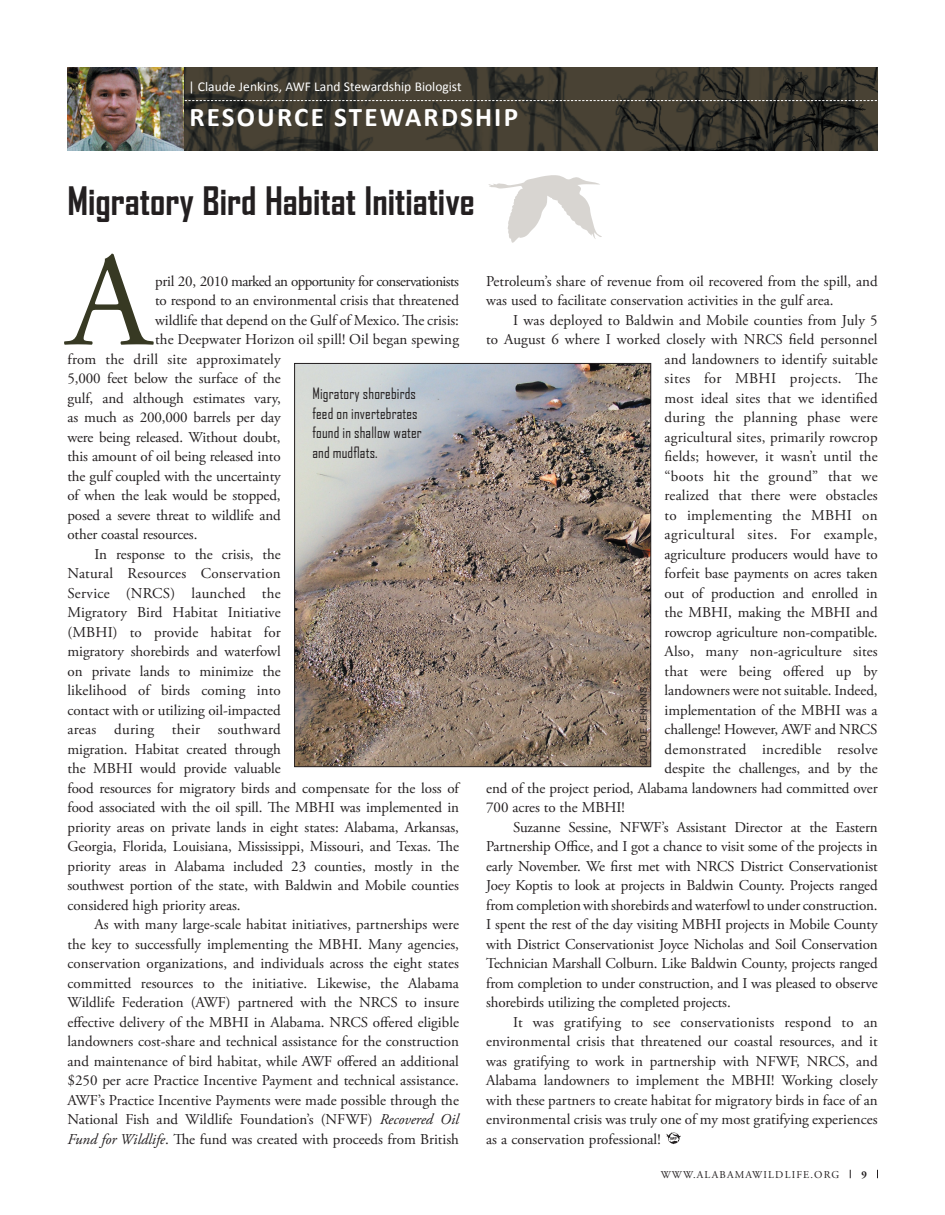
<style>
.page{position:relative;width:945px;height:1215px;background:#fff}
.page>*{position:absolute;margin:0;border:0;box-sizing:border-box;transform-origin:0 0}
.t1{font:134.25px "Adobe Garamond Pro";color:#373923}
.t2{font:700 37.5px "Agency FB";color:#231f20}
.t3{font:700 27px "Calibri";letter-spacing:.08em;color:#fff}
.t4{font:15px/19.5px "Adobe Garamond Pro";letter-spacing:-.005em;color:#231f20}
.t5{font:15px "Adobe Garamond Pro";letter-spacing:.015em;color:#231f20}
.t6{font:15px "Adobe Garamond Pro";letter-spacing:.02em;color:#231f20}
.t7{font:15px/19.5px "Agency FB";letter-spacing:.01em;color:#231f20}
.t8{font:15px "Adobe Garamond Pro";letter-spacing:.025em;color:#231f20}
.t9{font:15px "Adobe Garamond Pro";letter-spacing:-.04em;color:#231f20}
.t10{font:13.5px "Calibri";color:#fff}
.t11{font:10.5px "Adobe Garamond Pro";color:#231f20}
.t12{font:700 10.5px "Adobe Garamond Pro";color:#231f20}
.t13{font:9px "Arial";color:#231f20}
.s1{font-style:italic}
</style>
<div class="page">
<img style="left:183px;top:67px;width:695px;height:84px">
<img style="left:68px;top:67px;width:115px;height:84px">
<svg style="left:185px;top:100px;width:693px;height:1px"></svg>
<img style="left:666px;top:1132px;width:15px;height:12px">
<img style="left:296px;top:365px;width:353px;height:400px">
<div style="left:294px;top:363px;width:357px;height:404px;border:1px solid #231f20"></div>
<svg style="left:488px;top:175px;width:114px;height:68px"></svg>
<p class="t10" style="left:188px;top:78px;width:275px">| Claude Jenkins, AWF Land Stewardship Biologist</p>
<h3 class="t3" style="left:190px;top:100px;width:330px">RESOURCE STEWARDSHIP</h3>
<h2 class="t2" style="left:68px;top:177px;width:409px">Migratory Bird Habitat Initiative</h2>
<h1 class="t1" style="left:68px;top:221px;width:85px">A</h1>
<p class="t9" style="left:155px;top:272px;width:305px">pril 20, 2010 marked an opportunity for conservationists</p>
<p class="t4" style="left:155px;top:291px;width:305px">to respond to an environmental crisis that threatened</p>
<p class="t4" style="left:155px;top:311px;width:305px">wildlife that depend on the Gulf of Mexico. The crisis:</p>
<p class="t4" style="left:155px;top:330px;width:305px">the Deepwater Horizon oil spill! Oil began spewing</p>
<p class="t4" style="left:68px;top:350px;width:215px">from the drill site approximately</p>
<p class="t4" style="left:68px;top:369px;width:215px">5,000 feet below the surface of the</p>
<p class="t4" style="left:68px;top:389px;width:215px">gulf, and although estimates vary,</p>
<p class="t4" style="left:68px;top:408px;width:215px">as much as 200,000 barrels per day</p>
<p class="t4" style="left:68px;top:428px;width:215px">were being released. Without doubt,</p>
<p class="t4" style="left:68px;top:447px;width:215px">this amount of oil being released into</p>
<p class="t4" style="left:68px;top:467px;width:215px">the gulf coupled with the uncertainty</p>
<p class="t4" style="left:68px;top:486px;width:215px">of when the leak would be stopped,</p>
<p class="t4" style="left:68px;top:506px;width:215px">posed a severe threat to wildlife and</p>
<p class="t4" style="left:68px;top:525px;width:129px">other coastal resources.</p>
<p class="t4" style="left:95px;top:545px;width:188px">In response to the crisis, the</p>
<p class="t5" style="left:68px;top:565px;width:215px">Natural Resources Conservation</p>
<p class="t5" style="left:68px;top:584px;width:215px">Service (NRCS) launched the</p>
<p class="t4" style="left:68px;top:603px;width:215px">Migratory Bird Habitat Initiative</p>
<p class="t4" style="left:68px;top:623px;width:215px">(MBHI) to provide habitat for</p>
<p class="t4" style="left:68px;top:642px;width:215px">migratory shorebirds and waterfowl</p>
<p class="t4" style="left:68px;top:662px;width:215px">on private lands to minimize the</p>
<p class="t4" style="left:68px;top:681px;width:215px">likelihood of birds coming into</p>
<p class="t4" style="left:68px;top:701px;width:215px">contact with or utilizing oil-impacted</p>
<p class="t6" style="left:68px;top:721px;width:215px">areas during their southward</p>
<p class="t4" style="left:68px;top:740px;width:215px">migration. Habitat created through</p>
<p class="t4" style="left:68px;top:759px;width:215px">the MBHI would provide valuable</p>
<p class="t4" style="left:68px;top:779px;width:393px">food resources for migratory birds and compensate for the loss of</p>
<p class="t4" style="left:68px;top:798px;width:393px">food associated with the oil spill. The MBHI was implemented in</p>
<p class="t4" style="left:68px;top:818px;width:393px">priority areas on private lands in eight states: Alabama, Arkansas,</p>
<p class="t4" style="left:68px;top:837px;width:393px">Georgia, Florida, Louisiana, Mississippi, Missouri, and Texas. The</p>
<p class="t4" style="left:68px;top:857px;width:393px">priority areas in Alabama included 23 counties, mostly in the</p>
<p class="t4" style="left:68px;top:876px;width:393px">southwest portion of the state, with Baldwin and Mobile counties</p>
<p class="t4" style="left:68px;top:896px;width:173px">considered high priority areas.</p>
<p class="t4" style="left:95px;top:915px;width:366px">As with many large-scale habitat initiatives, partnerships were</p>
<p class="t4" style="left:68px;top:935px;width:393px">the key to successfully implementing the MBHI. Many agencies,</p>
<p class="t4" style="left:68px;top:954px;width:393px">conservation organizations, and individuals across the eight states</p>
<p class="t4" style="left:68px;top:974px;width:393px">committed resources to the initiative. Likewise, the Alabama</p>
<p class="t4" style="left:68px;top:993px;width:393px">Wildlife Federation (AWF) partnered with the NRCS to insure</p>
<p class="t4" style="left:68px;top:1013px;width:393px">effective delivery of the MBHI in Alabama. NRCS offered eligible</p>
<p class="t4" style="left:68px;top:1032px;width:393px">landowners cost-share and technical assistance for the construction</p>
<p class="t4" style="left:68px;top:1052px;width:393px">and maintenance of bird habitat, while AWF offered an additional</p>
<p class="t4" style="left:68px;top:1071px;width:391px">$250 per acre Practice Incentive Payment and technical assistance.</p>
<p class="t4" style="left:68px;top:1091px;width:393px">AWF’s Practice Incentive Payments were made possible through the</p>
<p class="t4" style="left:68px;top:1110px;width:394px">National Fish and Wildlife Foundation’s (NFWF) <span class="s1">Recovered Oil</span></p>
<p class="t4" style="left:68px;top:1130px;width:393px"><span class="s1">Fund for Wildlife</span>. The fund was created with proceeds from British</p>
<p class="t7" style="left:312px;top:383px;width:111px">Migratory shorebirds feed on invertebrates found in shallow water and mudflats.</p>
<p class="t4" style="left:486px;top:272px;width:393px">Petroleum’s share of revenue from oil recovered from the spill, and was used to facilitate conservation activities in the gulf area.</p>
<p class="t4" style="left:513px;top:311px;width:366px">I was deployed to Baldwin and Mobile counties from July 5</p>
<p class="t4" style="left:486px;top:330px;width:393px">to August 6 where I worked closely with NRCS field personnel</p>
<p class="t4" style="left:665px;top:350px;width:215px">and landowners to identify suitable</p>
<p class="t8" style="left:665px;top:370px;width:215px">sites for MBHI projects. The</p>
<p class="t4" style="left:665px;top:389px;width:215px">most ideal sites that we identified</p>
<p class="t6" style="left:665px;top:409px;width:214px">during the planning phase were</p>
<p class="t4" style="left:665px;top:428px;width:215px">agricultural sites, primarily rowcrop</p>
<p class="t4" style="left:665px;top:447px;width:215px">fields; however, it wasn’t until the</p>
<p class="t5" style="left:665px;top:467px;width:214px">“boots hit the ground” that we</p>
<p class="t4" style="left:665px;top:486px;width:215px">realized that there were obstacles</p>
<p class="t6" style="left:665px;top:506px;width:214px">to implementing the MBHI on</p>
<p class="t8" style="left:665px;top:526px;width:215px">agricultural sites. For example,</p>
<p class="t4" style="left:665px;top:545px;width:215px">agriculture producers would have to</p>
<p class="t4" style="left:665px;top:564px;width:215px">forfeit base payments on acres taken</p>
<p class="t4" style="left:665px;top:584px;width:215px">out of production and enrolled in</p>
<p class="t4" style="left:665px;top:603px;width:215px">the MBHI, making the MBHI and</p>
<p class="t4" style="left:665px;top:623px;width:212px">rowcrop agriculture non-compatible.</p>
<p class="t4" style="left:665px;top:642px;width:215px">Also, many non-agriculture sites</p>
<p class="t4" style="left:665px;top:662px;width:214px">that were being offered up by</p>
<p class="t4" style="left:665px;top:681px;width:215px">landowners were not suitable. Indeed,</p>
<p class="t4" style="left:665px;top:701px;width:215px">implementation of the MBHI was a</p>
<p class="t4" style="left:665px;top:720px;width:215px">challenge! However, AWF and NRCS</p>
<p class="t5" style="left:665px;top:740px;width:214px">demonstrated incredible resolve</p>
<p class="t4" style="left:665px;top:759px;width:215px">despite the challenges, and by the</p>
<p class="t4" style="left:486px;top:779px;width:393px">end of the project period, Alabama landowners had committed over</p>
<p class="t4" style="left:486px;top:798px;width:140px">700 acres to the MBHI!</p>
<p class="t4" style="left:513px;top:818px;width:366px">Suzanne Sessine, NFWF’s Assistant Director at the Eastern</p>
<p class="t4" style="left:486px;top:837px;width:393px">Partnership Office, and I got a chance to visit some of the projects in</p>
<p class="t4" style="left:486px;top:857px;width:393px">early November. We first met with NRCS District Conservationist</p>
<p class="t4" style="left:486px;top:876px;width:393px">Joey Koptis to look at projects in Baldwin County. Projects ranged</p>
<p class="t4" style="left:486px;top:896px;width:391px">from completion with shorebirds and waterfowl to under construction.</p>
<p class="t4" style="left:486px;top:915px;width:393px">I spent the rest of the day visiting MBHI projects in Mobile County</p>
<p class="t4" style="left:486px;top:935px;width:393px">with District Conservationist Joyce Nicholas and Soil Conservation</p>
<p class="t4" style="left:486px;top:954px;width:393px">Technician Marshall Colburn. Like Baldwin County, projects ranged</p>
<p class="t4" style="left:486px;top:974px;width:393px">from completion to under construction, and I was pleased to observe</p>
<p class="t4" style="left:486px;top:993px;width:244px">shorebirds utilizing the completed projects.</p>
<p class="t4" style="left:513px;top:1013px;width:366px">It was gratifying to see conservationists respond to an</p>
<p class="t4" style="left:486px;top:1032px;width:393px">environmental crisis that threatened our coastal resources, and it</p>
<p class="t4" style="left:486px;top:1052px;width:393px">was gratifying to work in partnership with NFWF, NRCS, and</p>
<p class="t4" style="left:486px;top:1071px;width:393px">Alabama landowners to implement the MBHI! Working closely</p>
<p class="t4" style="left:486px;top:1091px;width:393px">with these partners to create habitat for migratory birds in face of an</p>
<p class="t4" style="left:486px;top:1110px;width:393px">environmental crisis was truly one of my most gratifying experiences</p>
<p class="t4" style="left:486px;top:1130px;width:176px">as a conservation professional!</p>
<p class="t13" style="left:638px;top:765px;width:78px;rotate:-90deg">CLAUDE JENKINS</p>
<p class="t11" style="left:661px;top:1168px;width:9px">www.alabamawildlife.org</p>
<p class="t12" style="left:861px;top:1169px;width:7px">9</p>
</div>
